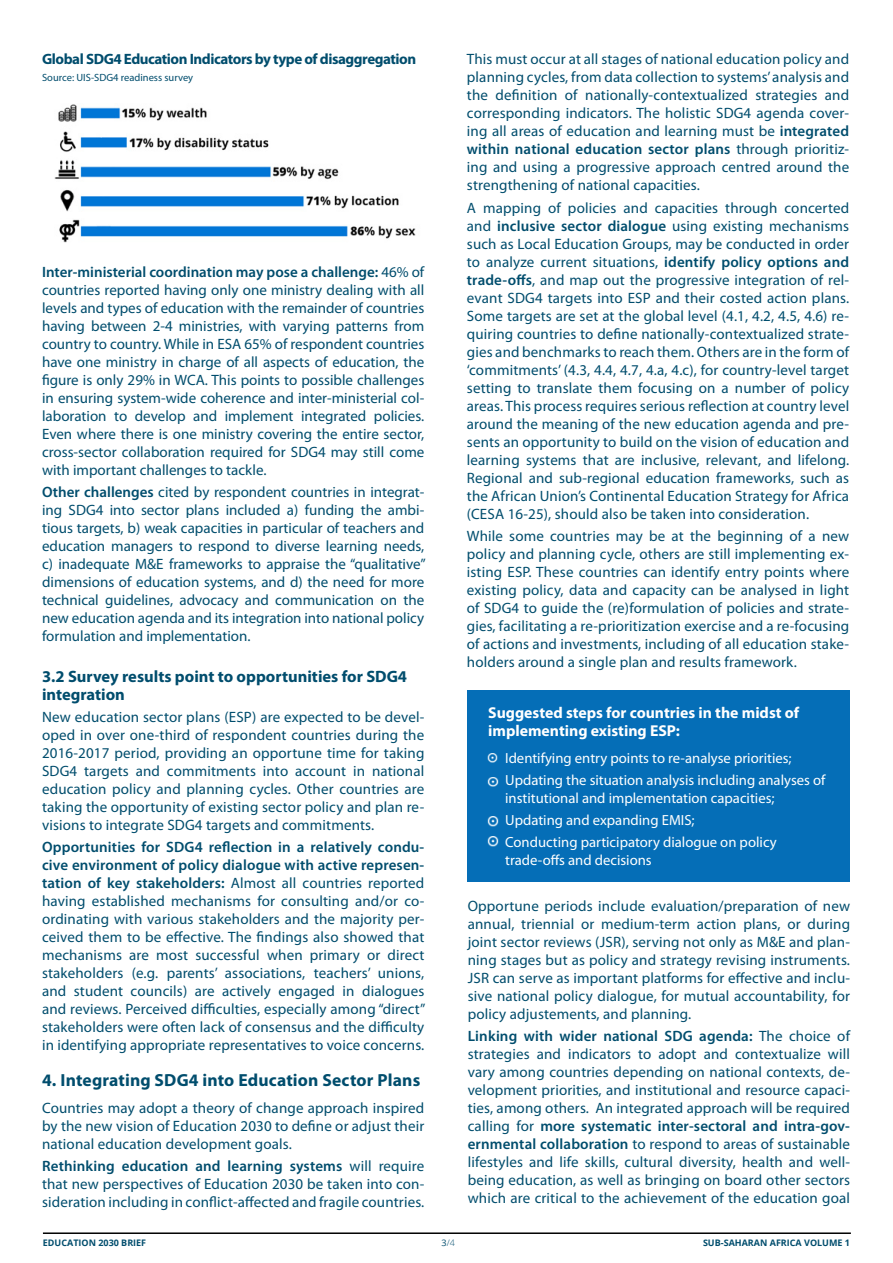
<style>
.page{position:relative;width:893px;height:1263px;background:#fff}
.page>*{position:absolute;margin:0;border:0;box-sizing:border-box;transform-origin:0 0}
.t1{font:700 17.55px "Myriad Pro";letter-spacing:.01em;color:#004d6d}
.t2{font:700 16.5px/18px "Myriad Pro";color:#004d6d}
.t3{font:700 15.75px/18px "Myriad Pro";color:#fff}
.t4{font:15px/18px "Myriad Pro";letter-spacing:.01em;color:#004d6d;text-align:justify}
.t5{font:700 15px "Myriad Pro";letter-spacing:-.03em;color:#004d6d}
.t6{font:14.7px/22.2px "Myriad Pro";color:#fff}
.t7{font:10.5px "Myriad Pro";color:#004d6d}
.t8{font:700 9px "Open Sans";color:#004d6d}
.t9{font:300 9px "Open Sans";color:#004d6d}
.s1{font-weight:600}
.s2{font-weight:400}
</style>
<div class="page">
<hr style="left:43px;top:1232px;width:808px;height:2px;background:#000">
<img style="left:54px;top:104px;width:362px;height:139px">
<div style="left:467px;top:690px;width:382px;height:191px;background:#056eb7"></div>
<svg style="left:488px;top:777px;width:10px;height:9px"></svg>
<svg style="left:487px;top:754px;width:10px;height:9px"></svg>
<svg style="left:488px;top:817px;width:10px;height:10px"></svg>
<svg style="left:488px;top:837px;width:10px;height:10px"></svg>
<p class="t5" style="left:42px;top:50px;width:376px">Global SDG4 Education Indicators by type of disaggregation</p>
<p class="t7" style="left:42px;top:71px;width:153px">Source: UIS-SDG4 readiness survey</p>
<p class="t4" style="left:42px;top:263px;width:384px"><span class="s1">Inter-ministerial coordination may pose a challenge:</span> 46% of countries reported having only one ministry dealing with all levels and types of education with the remainder of countries having between 2-4 ministries, with varying patterns from country to country. While in ESA 65% of respondent countries have one ministry in charge of all aspects of education, the figure is only 29% in WCA. This points to possible challenges in ensuring system-wide coherence and inter-ministerial col&shy;laboration to develop and implement integrated policies.<br>Even where there is one ministry covering the entire sector, cross-sector collaboration required for SDG4 may still come with important challenges to tackle.</p>
<p class="t4" style="left:42px;top:483px;width:385px"><span class="s1">Other challenges</span> cited by respondent countries in integrat&shy;ing SDG4 into sector plans included a) funding the ambi&shy;tious targets, b) weak capacities in particular of teachers and education managers to respond to diverse learning needs, c) inadequate M&amp;E frameworks to appraise the “qualitative” dimensions of education systems, and d) the need for more technical guidelines, advocacy and communication on the new education agenda and its integration into national policy formulation and implementation.</p>
<p class="t2" style="left:42px;top:666px;width:367px">3.2 Survey results point to opportunities for SDG4 integration</p>
<p class="t4" style="left:42px;top:707px;width:384px">New education sector plans (ESP) are expected to be devel&shy;oped in over one-third of respondent countries during the 2016-2017 period, providing an opportune time for taking SDG4 targets and commitments into account in national education policy and planning cycles. Other countries are taking the opportunity of existing sector policy and plan re&shy;visions to integrate SDG4 targets and commitments.</p>
<p class="t4" style="left:42px;top:838px;width:385px"><span class="s1">Opportunities for SDG4 reflection in a relatively condu&shy;cive environment of policy dialogue with active represen&shy;tation of key stakeholders:</span> Almost all countries reported having established mechanisms for consulting and/or co&shy;ordinating with various stakeholders and the majority per&shy;ceived them to be effective. The findings also showed that mechanisms are most successful when primary or direct stakeholders (e.g. parents’ associations, teachers’ unions, and student councils) are actively engaged in dialogues and reviews. Perceived difficulties, especially among “direct” stakeholders were often lack of consensus and the difficulty in identifying appropriate representatives to voice concerns.</p>
<p class="t1" style="left:42px;top:1069px;width:380px">4. Integrating SDG4 into Education Sector Plans</p>
<p class="t4" style="left:42px;top:1098px;width:384px">Countries may adopt a theory of change approach inspired by the new vision of Education 2030 to define or adjust their national education development goals.</p>
<p class="t4" style="left:42px;top:1156px;width:384px"><span class="s1">Rethinking education and learning systems</span> will require that new perspectives of Education 2030 be taken into con&shy;sideration including in conflict-affected and fragile countries.</p>
<p class="t4" style="left:467px;top:50px;width:384px">This must occur at all stages of national education policy and planning cycles, from data collection to systems’ analysis and the definition of nationally-contextualized strategies and corresponding indicators. The holistic SDG4 agenda cover&shy;ing all areas of education and learning must be <span class="s1">integrated within national education sector plans</span> through prioritiz&shy;ing and using a progressive approach centred around the strengthening of national capacities.</p>
<p class="t4" style="left:467px;top:198px;width:384px">A mapping of policies and capacities through concerted and <span class="s1">inclusive sector dialogue</span> using existing mechanisms such as Local Education Groups, may be conducted in order to analyze current situations, <span class="s1">identify policy options and trade-offs</span>, and map out the progressive integration of rel&shy;evant SDG4 targets into ESP and their costed action plans.<br>Some targets are set at the global level (4.1, 4.2, 4.5, 4.6) re&shy;quiring countries to define nationally-contextualized strate&shy;gies and benchmarks to reach them. Others are in the form of ‘commitments’ (4.3, 4.4, 4.7, 4.a, 4.c), for country-level target setting to translate them focusing on a number of policy areas. This process requires serious reflection at country level around the meaning of the new education agenda and pre&shy;sents an opportunity to build on the vision of education and learning systems that are inclusive, relevant, and lifelong.<br>Regional and sub-regional education frameworks, such as the African Union’s Continental Education Strategy for Africa (CESA 16-25), should also be taken into consideration.</p>
<p class="t4" style="left:467px;top:527px;width:384px">While some countries may be at the beginning of a new policy and planning cycle, others are still implementing ex&shy;isting ESP. These countries can identify entry points where existing policy, data and capacity can be analysed in light of SDG4 to guide the (re)formulation of policies and strate&shy;gies, facilitating a re-prioritization exercise and a re-focusing of actions and investments, including of all education stake&shy;holders around a single plan and results framework.</p>
<p class="t3" style="left:488px;top:703px;width:313px">Suggested steps for countries in the midst of implementing existing ESP:</p>
<p class="t6" style="left:505px;top:746px;width:322px">Identifying entry points to re-analyse priorities;<br>Updating the situation analysis including analyses of</p>
<p class="t6" style="left:505px;top:787px;width:273px">institutional and implementation capacities;<br>Updating and expanding EMIS;<br>Conducting participatory dialogue on policy</p>
<p class="t6" style="left:505px;top:849px;width:148px">trade-offs and decisions</p>
<p class="t4" style="left:468px;top:896px;width:384px">Opportune periods include evaluation/preparation of new annual, triennial or medium-term action plans, or during joint sector reviews (JSR), serving not only as M&amp;E and plan&shy;ning stages but as policy and strategy revising instruments.<br>JSR can serve as important platforms for effective and inclu&shy;sive national policy dialogue, for mutual accountability, for policy adjustements, and planning.</p>
<p class="t4" style="left:468px;top:1027px;width:384px"><span class="s1">Linking with wider national SDG agenda:</span> The choice of strategies and indicators to adopt and contextualize will vary among countries depending on national contexts, de&shy;velopment priorities, and institutional and resource capaci&shy;ties, among others. An integrated approach will be required calling for <span class="s1">more systematic inter-sectoral and intra-gov&shy;ernmental collaboration</span> to respond to areas of sustainable lifestyles and life skills, cultural diversity, health and well&shy;being education, as well as bringing on board other sectors which are critical to the achievement of the education goal</p>
<p class="t8" style="left:43px;top:1236px;width:105px">EDUCATION 2030 BRIEF</p>
<p class="t9" style="left:442px;top:1237px;width:15px"><span class="s2">3</span>/4</p>
<p class="t8" style="left:703px;top:1236px;width:149px">SUB-SAHARAN AFRICA VOLUME 1</p>
</div>
